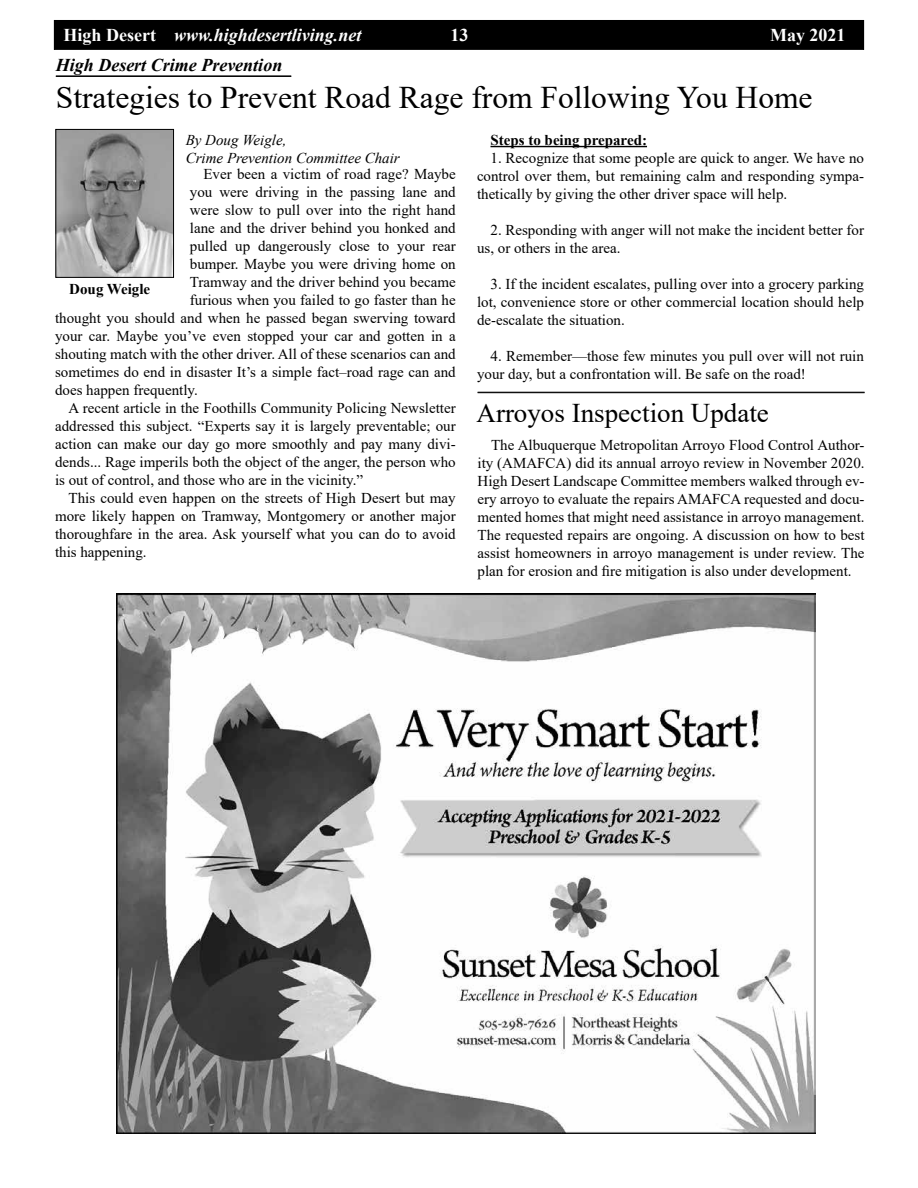
<style>
.page{position:relative;width:918px;height:1188px;background:#fff}
.page>*{position:absolute;margin:0;border:0;box-sizing:border-box;transform-origin:0 0}
.t1{font:31.5px "Times New Roman";color:#000}
.t2{font:27px "Times New Roman";color:#000}
.t3{font:italic 700 18px "Times New Roman";color:#fefefe}
.t4{font:italic 700 18px "Times New Roman";color:#000}
.t5{font:700 18px "Times New Roman";color:#fefefe}
.t6{font:15px/18px "Times New Roman";color:#000;text-align:justify}
.t7{font:italic 15px/18px "Times New Roman";color:#000}
.t8{font:700 15px "Times New Roman";color:#000}
.s1{font-style:normal}
</style>
<div class="page">
<div style="left:54px;top:20px;width:810px;height:29px;background:#000"></div>
<div style="left:54px;top:20px;width:810px;height:30px;border:1px solid #000"></div>
<hr style="left:56px;top:76px;width:235px;height:1px;background:#000">
<img style="left:58px;top:131px;width:114px;height:145px">
<div style="left:56px;top:129px;width:118px;height:149px;border:1px solid #000"></div>
<hr style="left:490px;top:146px;width:157px;height:1px;background:#000">
<img style="left:116px;top:594px;width:699px;height:540px">
<hr style="left:478px;top:392px;width:387px;height:1px;background:#000">
<p class="t3" style="left:64px;top:22px;width:299px"><span class="s1">High Desert</span> www.highdesertliving.net</p>
<p class="t5" style="left:451px;top:22px;width:19px">13</p>
<p class="t5" style="left:770px;top:22px;width:77px">May 2021</p>
<p class="t4" style="left:56px;top:53px;width:228px">High Desert Crime Prevention</p>
<h1 class="t1" style="left:56px;top:75px;width:758px">Strategies to Prevent Road Rage from Following You Home</h1>
<p class="t7" style="left:186px;top:131px;width:216px">By Doug Weigle,<br>Crime Prevention Committee Chair</p>
<p class="t6" style="left:203px;top:165px;width:254px">Ever been a victim of road rage? Maybe</p>
<p class="t6" style="left:190px;top:183px;width:267px">you were driving in the passing lane and</p>
<p class="t6" style="left:190px;top:201px;width:267px">were slow to pull over into the right hand</p>
<p class="t6" style="left:190px;top:219px;width:267px">lane and the driver behind you honked and</p>
<p class="t6" style="left:190px;top:237px;width:267px">pulled up dangerously close to your rear</p>
<p class="t6" style="left:190px;top:255px;width:267px">bumper. Maybe you were driving home on</p>
<p class="t6" style="left:190px;top:273px;width:267px">Tramway and the driver behind you became</p>
<p class="t6" style="left:190px;top:291px;width:267px">furious when you failed to go faster than he</p>
<p class="t6" style="left:55px;top:309px;width:402px">thought you should and when he passed began swerving toward</p>
<p class="t6" style="left:55px;top:327px;width:402px">your car. Maybe you’ve even stopped your car and gotten in a</p>
<p class="t6" style="left:55px;top:345px;width:402px">shouting match with the other driver. All of these scenarios can and</p>
<p class="t6" style="left:55px;top:363px;width:402px">sometimes do end in disaster It’s a simple fact–road rage can and</p>
<p class="t6" style="left:55px;top:381px;width:144px">does happen frequently.</p>
<p class="t6" style="left:69px;top:399px;width:389px">A recent article in the Foothills Community Policing Newsletter</p>
<p class="t6" style="left:55px;top:417px;width:402px">addressed this subject. “Experts say it is largely preventable; our</p>
<p class="t6" style="left:55px;top:435px;width:402px">action can make our day go more smoothly and pay many divi-</p>
<p class="t6" style="left:55px;top:453px;width:402px">dends... Rage imperils both the object of the anger, the person who</p>
<p class="t6" style="left:55px;top:471px;width:310px">is out of control, and those who are in the vicinity.”</p>
<p class="t6" style="left:69px;top:489px;width:389px">This could even happen on the streets of High Desert but may</p>
<p class="t6" style="left:55px;top:507px;width:402px">more likely happen on Tramway, Montgomery or another major</p>
<p class="t6" style="left:55px;top:525px;width:402px">thoroughfare in the area. Ask yourself what you can do to avoid</p>
<p class="t6" style="left:55px;top:543px;width:93px">this happening.</p>
<p class="t8" style="left:69px;top:278px;width:82px">Doug Weigle</p>
<p class="t8" style="left:490px;top:129px;width:158px">Steps to being prepared:</p>
<p class="t6" style="left:477px;top:148px;width:389px;text-indent:14px">1. Recognize that some people are quick to anger. We have no control over them, but remaining calm and responding sympa&shy;thetically by giving the other driver space will help.</p>
<p class="t6" style="left:477px;top:220px;width:389px;text-indent:14px">2. Responding with anger will not make the incident better for us, or others in the area.</p>
<p class="t6" style="left:477px;top:274px;width:389px;text-indent:14px">3. If the incident escalates, pulling over into a grocery parking lot, convenience store or other commercial location should help de-escalate the situation.</p>
<p class="t6" style="left:477px;top:346px;width:389px;text-indent:14px">4. Remember—those few minutes you pull over will not ruin your day, but a confrontation will. Be safe on the road!</p>
<h2 class="t2" style="left:477px;top:394px;width:294px">Arroyos Inspection Update</h2>
<p class="t6" style="left:478px;top:436px;width:389px;text-indent:14px">The Albuquerque Metropolitan Arroyo Flood Control Author&shy;ity (AMAFCA) did its annual arroyo review in November 2020.<br>High Desert Landscape Committee members walked through ev&shy;ery arroyo to evaluate the repairs AMAFCA requested and docu&shy;mented homes that might need assistance in arroyo management.<br>The requested repairs are ongoing. A discussion on how to best assist homeowners in arroyo management is under review. The plan for erosion and fire mitigation is also under development.</p>
</div>
